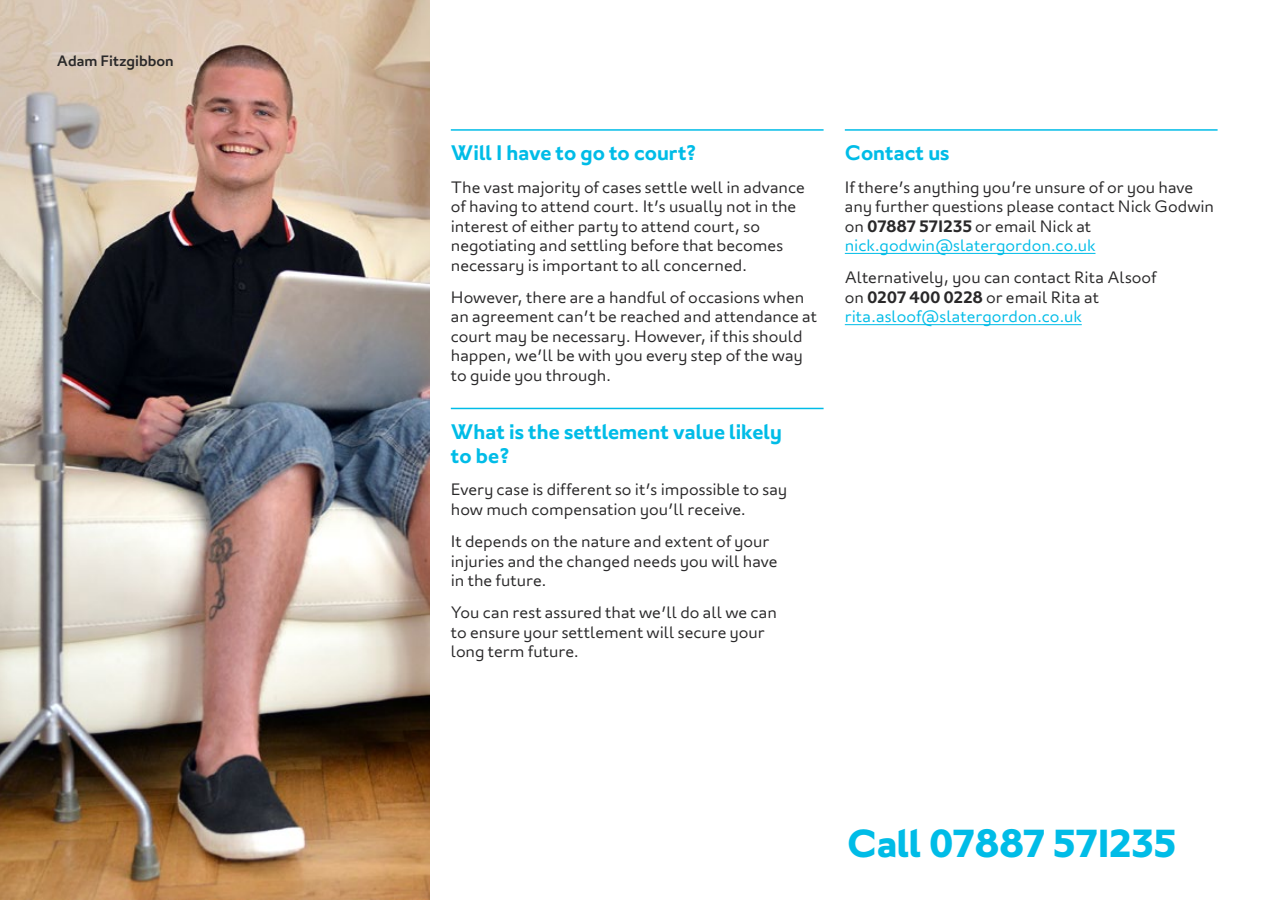
<style>
.page{position:relative;width:1275px;height:900px;background:#fff}
.page>*{position:absolute;margin:0;border:0;box-sizing:border-box;transform-origin:0 0}
.t1{font:700 39px "London";color:#00bce7}
.t2{font:600 21px/24px "London";color:#00bce7}
.t3{font:300 16.5px/19.5px "London";color:#292829}
.t4{font:500 15px "London";color:#292829}
.s1{font-weight:600}
.s2{color:#00bce7}
</style>
<div class="page">
<img style="left:0;top:0;width:430px;height:900px">
<hr style="left:451px;top:129px;width:373px;height:2px;background:#00bce7">
<hr style="left:451px;top:408px;width:373px;height:1px;background:#00bce7">
<hr style="left:845px;top:129px;width:373px;height:2px;background:#00bce7">
<hr style="left:845px;top:253px;width:251px;height:1px;background:#00bce7">
<hr style="left:845px;top:324px;width:237px;height:1px;background:#00bce7">
<p class="t4" style="left:57px;top:51px;width:118px">Adam Fitzgibbon</p>
<p class="t2" style="left:451px;top:141px;width:248px">Will I have to go to court?</p>
<p class="t3" style="left:451px;top:177px;width:356px">The vast majority of cases settle well in advance of having to attend court. It’s usually not in the interest of either party to attend court, so negotiating and settling before that becomes necessary is important to all concerned.</p>
<p class="t3" style="left:451px;top:287px;width:368px">However, there are a handful of occasions when an agreement can’t be reached and attendance at court may be necessary. However, if this should happen, we’ll be with you every step of the way to guide you through.</p>
<p class="t2" style="left:451px;top:420px;width:332px">What is the settlement value likely to be?</p>
<p class="t3" style="left:451px;top:479px;width:338px">Every case is different so it’s impossible to say how much compensation you’ll receive.</p>
<p class="t3" style="left:451px;top:531px;width:328px">It depends on the nature and extent of your injuries and the changed needs you will have in the future.</p>
<p class="t3" style="left:451px;top:602px;width:328px">You can rest assured that we’ll do all we can to ensure your settlement will secure your long term future.</p>
<p class="t2" style="left:845px;top:141px;width:106px">Contact us</p>
<p class="t3" style="left:845px;top:177px;width:371px">If there’s anything you’re unsure of or you have any further questions please contact Nick Godwin on <span class="s1">07887 571235</span> or email Nick at <span class="s2">nick.godwin@slatergordon.co.uk</span></p>
<p class="t3" style="left:845px;top:268px;width:313px">Alternatively, you can contact Rita Alsoof on <span class="s1">0207 400 0228</span> or email Rita at <span class="s2">rita.asloof@slatergordon.co.uk</span></p>
<h1 class="t1" style="left:847px;top:820px;width:330px">Call 07887 571235</h1>
</div>
